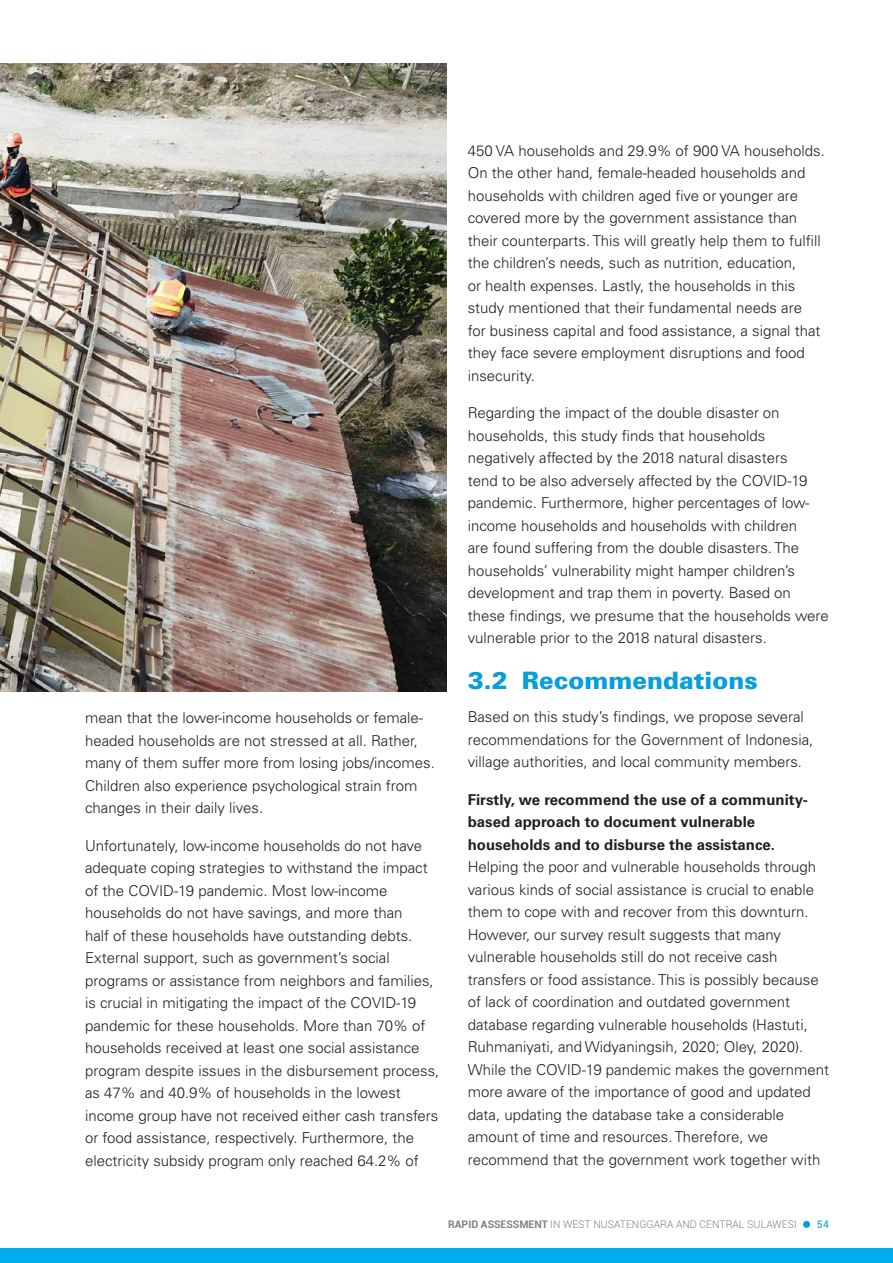
<style>
.page{position:relative;width:893px;height:1263px;background:#fff}
.page>*{position:absolute;margin:0;border:0;box-sizing:border-box;transform-origin:0 0}
.t1{font:900 24px "Univers LT Pro 75";color:#069edb}
.t2{font:300 15px/22.5px "Univers LT Pro 45";color:#231f20}
.t3{font:700 15px/22.5px "Univers LT Pro 65";color:#231f20}
.t4{font:300 10.5px "Roboto";color:#808285}
.t5{font:10.5px "Roboto";color:#069edb}
.s1{font-weight:700}
</style>
<div class="page">
<div style="left:0;top:1248px;width:893px;height:15px;background:#00aeef"></div>
<div style="left:803px;top:1221px;width:7px;height:7px;background:#069edb;border-radius:50%"></div>
<img style="left:0;top:64px;width:446px;height:627px">
<p class="t2" style="left:85px;top:706px;width:351px">mean that the lower-income households or female&shy;headed households are not stressed at all. Rather, many of them suffer more from losing jobs/incomes.<br>Children also experience psychological strain from changes in their daily lives.</p>
<p class="t2" style="left:85px;top:834px;width:356px">Unfortunately, low-income households do not have adequate coping strategies to withstand the impact of the COVID-19 pandemic. Most low-income households do not have savings, and more than<br>half of these households have outstanding debts.<br>External support, such as government’s social programs or assistance from neighbors and families, is crucial in mitigating the impact of the COVID-19 pandemic for these households. More than 70% of households received at least one social assistance program despite issues in the disbursement process, as 47% and 40.9% of households in the lowest income group have not received either cash transfers or food assistance, respectively. Furthermore, the electricity subsidy program only reached 64.2% of</p>
<p class="t2" style="left:468px;top:139px;width:359px">450 VA households and 29.9% of 900 VA households.<br>On the other hand, female-headed households and households with children aged five or younger are covered more by the government assistance than their counterparts. This will greatly help them to fulfill the children’s needs, such as nutrition, education,<br>or health expenses. Lastly, the households in this study mentioned that their fundamental needs are<br>for business capital and food assistance, a signal that they face severe employment disruptions and food insecurity.</p>
<p class="t2" style="left:468px;top:401px;width:363px">Regarding the impact of the double disaster on households, this study finds that households negatively affected by the 2018 natural disasters<br>tend to be also adversely affected by the COVID-19 pandemic. Furthermore, higher percentages of low&shy;income households and households with children<br>are found suffering from the double disasters. The households’ vulnerability might hamper children’s development and trap them in poverty. Based on these findings, we presume that the households were vulnerable prior to the 2018 natural disasters.</p>
<h1 class="t1" style="left:468px;top:665px;width:292px">3.2 Recommendations</h1>
<p class="t2" style="left:468px;top:705px;width:347px">Based on this study’s findings, we propose several recommendations for the Government of Indonesia, village authorities, and local community members.</p>
<p class="t3" style="left:468px;top:788px;width:341px">Firstly, we recommend the use of a community&shy;based approach to document vulnerable households and to disburse the assistance.</p>
<p class="t2" style="left:468px;top:855px;width:363px">Helping the poor and vulnerable households through various kinds of social assistance is crucial to enable them to cope with and recover from this downturn.<br>However, our survey result suggests that many vulnerable households still do not receive cash transfers or food assistance. This is possibly because of lack of coordination and outdated government database regarding vulnerable households (Hastuti, Ruhmaniyati, and Widyaningsih, 2020; Oley, 2020).<br>While the COVID-19 pandemic makes the government more aware of the importance of good and updated data, updating the database take a considerable amount of time and resources. Therefore, we recommend that the government work together with</p>
<p class="t4" style="left:448px;top:1217px;width:350px"><span class="s1">RAPID ASSESSMENT</span> IN WEST NUSATENGGARA AND CENTRAL SULAWESI</p>
<p class="t5" style="left:817px;top:1217px;width:14px">54</p>
</div>
